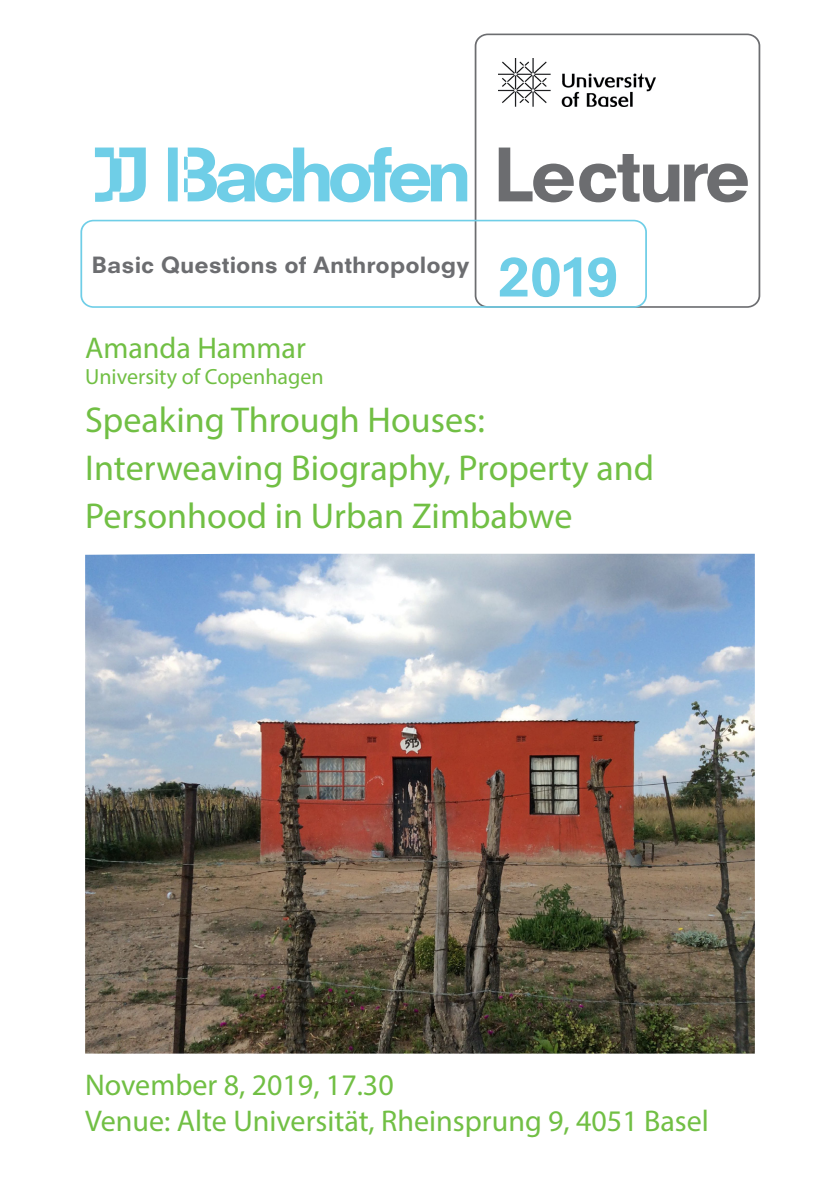
<style>
.page{position:relative;width:840px;height:1191px;background:#fff}
.page>*{position:absolute;margin:0;border:0;box-sizing:border-box;transform-origin:0 0}
.t1{font:800 52px "Neuzeit S";color:#6fcee7;scale:1.08 1}
.t2{font:36px "Myriad Pro";color:#71bf44}
.t3{font:30px "Myriad Pro";color:#71bf44}
.t4{font:22px "Myriad Pro";color:#71bf44}
.t5{font:800 21.8px "Neuzeit S";color:#6c6d70;scale:1.08 1}
</style>
<div class="page">
<img style="left:85px;top:554px;width:669px;height:499px">
<div style="left:474px;top:34px;width:285px;height:274px;border:2px solid #6c6d70;border-radius:12px"></div>
<svg style="left:95px;top:147px;width:51px;height:55px"></svg>
<svg style="left:168px;top:147px;width:299px;height:55px"></svg>
<svg style="left:498px;top:147px;width:75px;height:55px"></svg>
<svg style="left:579px;top:154px;width:168px;height:48px"></svg>
<div style="left:80px;top:220px;width:566px;height:88px;border:2px solid #6fcee7;border-radius:12px"></div>
<img style="left:498px;top:58px;width:157px;height:48px">
<p class="t5" style="left:92px;top:252px;width:351px">Basic Questions of Anthropology</p>
<p class="t1" style="left:498px;top:245px;width:112px">2019</p>
<p class="t3" style="left:85px;top:330px;width:222px">Amanda Hammar</p>
<p class="t4" style="left:85px;top:363px;width:240px">University of Copenhagen</p>
<p class="t2" style="left:85px;top:398px;width:401px">Speaking Through Houses:</p>
<p class="t2" style="left:85px;top:446px;width:570px">Interweaving Biography, Property and</p>
<p class="t2" style="left:85px;top:494px;width:488px">Personhood in Urban Zimbabwe</p>
<p class="t3" style="left:85px;top:1066px;width:310px">November 8, 2019, 17.30</p>
<p class="t3" style="left:85px;top:1102px;width:625px">Venue: Alte Universität, Rheinsprung 9, 4051 Basel</p>
</div>
